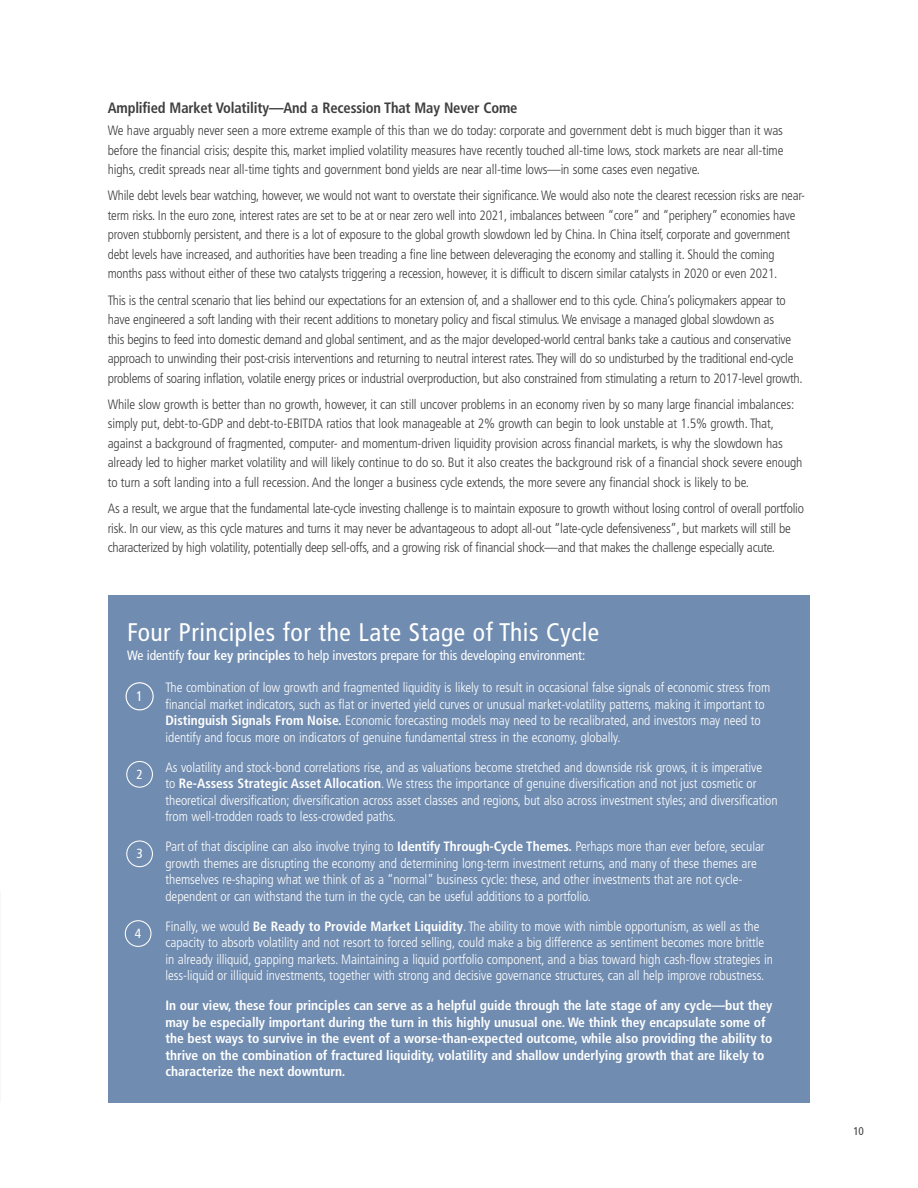
<style>
.page{position:relative;width:918px;height:1188px;background:#fff}
.page>*{position:absolute;margin:0;border:0;box-sizing:border-box;transform-origin:0 0}
.Headline{font:condensed 25.5px "Frutiger LT Std";letter-spacing:.02em;color:#fff}
.Para_headline{font:700 condensed 15px "Frutiger LT Std";letter-spacing:-.01em;color:#3e3e3f}
.t1{font:condensed 13.95px "Frutiger LT Std";color:#fff}
.Body_Copy{font:300 condensed 13.5px/19.5px "Frutiger LT Std";letter-spacing:-.015em;color:#3e3e3f}
.Body_Copy-2{font:300 condensed 13.5px/16.5px "Frutiger LT Std";letter-spacing:-.005em;color:#fff}
.Body_Copy-3{font:700 condensed 13.5px/16.5px "Frutiger LT Std";letter-spacing:-.005em;color:#fff}
.Headline-2{font:condensed 13.5px "Frutiger LT Std";letter-spacing:-.01em;color:#fff}
.t2{font:condensed 13.2px "Frutiger LT Std";color:#fff}
.t3{font:condensed 11.25px "Frutiger LT Std";color:#3e3e3f}
.s1{font-weight:700}
</style>
<div class="page">
<div style="left:108px;top:595px;width:702px;height:508px;background:#708cb0"></div>
<div style="left:126px;top:840px;width:27px;height:27px;border:1px solid #fff;border-radius:50%"></div>
<div style="left:126px;top:761px;width:27px;height:27px;border:1px solid #fff;border-radius:50%"></div>
<div style="left:126px;top:682px;width:28px;height:28px;border:1px solid #fff;border-radius:50%"></div>
<div style="left:125px;top:920px;width:27px;height:27px;border:1px solid #fff;border-radius:50%"></div>
<p class="Para_headline" style="left:108px;top:98px;width:411px">Amplified Market Volatility—And a Recession That May Never Come</p>
<p class="Body_Copy" style="left:108px;top:121px;width:677px;text-align:justify">We have arguably never seen a more extreme example of this than we do today: corporate and government debt is much bigger than it was before the financial crisis; despite this, market implied volatility measures have recently touched all-time lows, stock markets are near all-time highs, credit spreads near all-time tights and government bond yields are near all-time lows—in some cases even negative.</p>
<p class="Body_Copy" style="left:108px;top:186px;width:699px">While debt levels bear watching, however, we would not want to overstate their significance. We would also note the clearest recession risks are near&shy;term risks. In the euro zone, interest rates are set to be at or near zero well into 2021, imbalances between “core” and “periphery” economies have proven stubbornly persistent, and there is a lot of exposure to the global growth slowdown led by China. In China itself, corporate and government debt levels have increased, and authorities have been treading a fine line between deleveraging the economy and stalling it. Should the coming months pass without either of these two catalysts triggering a recession, however, it is difficult to discern similar catalysts in 2020 or even 2021.</p>
<p class="Body_Copy" style="left:108px;top:291px;width:696px">This is the central scenario that lies behind our expectations for an extension of, and a shallower end to this cycle. China’s policymakers appear to have engineered a soft landing with their recent additions to monetary policy and fiscal stimulus. We envisage a managed global slowdown as<br>this begins to feed into domestic demand and global sentiment, and as the major developed-world central banks take a cautious and conservative approach to unwinding their post-crisis interventions and returning to neutral interest rates. They will do so undisturbed by the traditional end-cycle problems of soaring inflation, volatile energy prices or industrial overproduction, but also constrained from stimulating a return to 2017-level growth.</p>
<p class="Body_Copy" style="left:108px;top:395px;width:696px">While slow growth is better than no growth, however, it can still uncover problems in an economy riven by so many large financial imbalances: simply put, debt-to-GDP and debt-to-EBITDA ratios that look manageable at 2% growth can begin to look unstable at 1.5% growth. That, against a background of fragmented, computer- and momentum-driven liquidity provision across financial markets, is why the slowdown has already led to higher market volatility and will likely continue to do so. But it also creates the background risk of a financial shock severe enough to turn a soft landing into a full recession. And the longer a business cycle extends, the more severe any financial shock is likely to be.</p>
<p class="Body_Copy" style="left:108px;top:499px;width:698px">As a result, we argue that the fundamental late-cycle investing challenge is to maintain exposure to growth without losing control of overall portfolio risk. In our view, as this cycle matures and turns it may never be advantageous to adopt all-out “late-cycle defensiveness”, but markets will still be characterized by high volatility, potentially deep sell-offs, and a growing risk of financial shock—and that makes the challenge especially acute.</p>
<p class="Headline" style="left:127px;top:617px;width:474px">Four Principles for the Late Stage of This Cycle</p>
<p class="Headline-2" style="left:127px;top:648px;width:460px">We identify <span class="s1">four key principles</span> to help investors prepare for this developing environment:</p>
<p class="t1" style="left:136px;top:688px;width:8px">1</p>
<p class="Body_Copy-2" style="left:165px;top:680px;width:606px">The combination of low growth and fragmented liquidity is likely to result in occasional false signals of economic stress from financial market indicators, such as flat or inverted yield curves or unusual market-volatility patterns, making it important to <span class="s1">Distinguish Signals From Noise.</span> Economic forecasting models may need to be recalibrated, and investors may need to identify and focus more on indicators of genuine fundamental stress in the economy, globally.</p>
<p class="Body_Copy-2" style="left:165px;top:759px;width:614px">As volatility and stock-bond correlations rise, and as valuations become stretched and downside risk grows, it is imperative<br>to <span class="s1">Re-Assess Strategic Asset Allocation</span>. We stress the importance of genuine diversification and not just cosmetic or theoretical diversification; diversification across asset classes and regions, but also across investment styles; and diversification from well-trodden roads to less-crowded paths.</p>
<p class="Body_Copy-2" style="left:165px;top:839px;width:601px">Part of that discipline can also involve trying to <span class="s1">Identify Through-Cycle Themes.</span> Perhaps more than ever before, secular growth themes are disrupting the economy and determining long-term investment returns, and many of these themes are themselves re-shaping what we think of as a “normal” business cycle: these, and other investments that are not cycle&shy;dependent or can withstand the turn in the cycle, can be useful additions to a portfolio.</p>
<p class="Body_Copy-2" style="left:165px;top:918px;width:609px">Finally, we would <span class="s1">Be Ready to Provide Market Liquidity</span>. The ability to move with nimble opportunism, as well as the capacity to absorb volatility and not resort to forced selling, could make a big difference as sentiment becomes more brittle in already illiquid, gapping markets. Maintaining a liquid portfolio component, and a bias toward high cash-flow strategies in less-liquid or illiquid investments, together with strong and decisive governance structures, can all help improve robustness.</p>
<p class="Body_Copy-3" style="left:165px;top:997px;width:608px">In our view, these four principles can serve as a helpful guide through the late stage of any cycle—but they may be especially important during the turn in this highly unusual one. We think they encapsulate some of the best ways to survive in the event of a worse-than-expected outcome, while also providing the ability to thrive on the combination of fractured liquidity, volatility and shallow underlying growth that are likely to characterize the next downturn.</p>
<p class="t2" style="left:136px;top:767px;width:8px">2</p>
<p class="t2" style="left:136px;top:846px;width:8px">3</p>
<p class="t2" style="left:135px;top:926px;width:8px">4</p>
<p class="t3" style="left:854px;top:1124px;width:12px">10</p>
</div>
